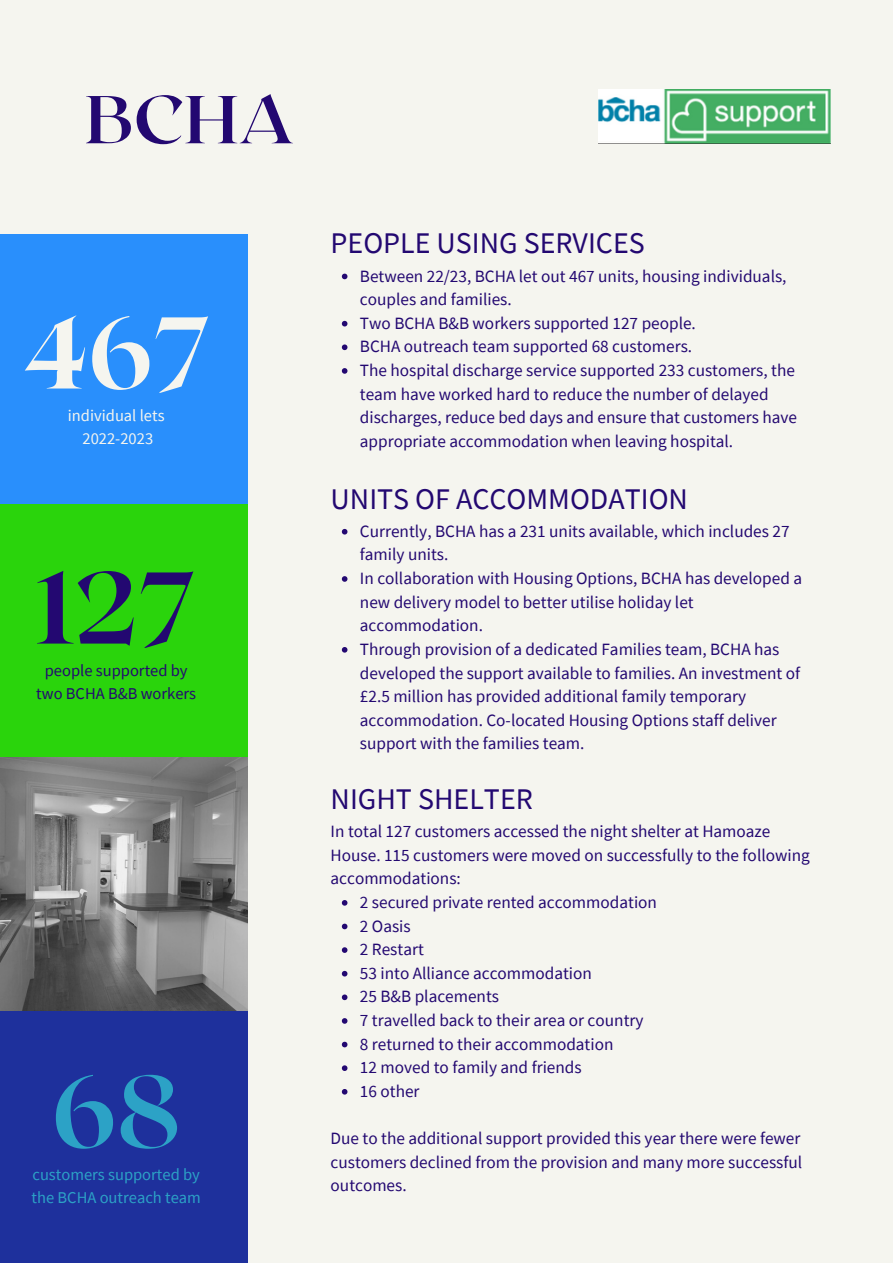
<style>
.page{position:relative;width:893px;height:1264px;background:#fff}
.page>*{position:absolute;margin:0;border:0;box-sizing:border-box;transform-origin:0 0}
.t1{font:800 101.55px "Roxborough CF";color:#230871}
.t2{font:800 101.55px "Roxborough CF";color:#f5f5ef}
.t3{font:800 101.55px "Roxborough CF";color:#2ca2c6}
.t4{font:700 67.5px "Roxborough CF";color:#230871}
.t5{font:30px "Source Sans Pro";color:#230871}
.t6{font:17.25px/23.5px "Source Sans Pro";color:#230871}
.t7{font:16.5px/22.5px "Source Sans Pro";color:#2ca2c6}
.t8{font:16.5px/22.5px "Source Sans Pro";color:#230871;text-align:center}
.t9{font:16.5px "Source Sans Pro";color:#f5f5ef}
</style>
<div class="page">
<div style="left:0;top:0;width:892px;height:1262px;background:#f5f5ef"></div>
<div style="left:0;top:234px;width:247px;height:270px;background:#298ffc"></div>
<div style="left:0;top:1009px;width:247px;height:253px;background:#1e309c"></div>
<div style="left:0;top:505px;width:247px;height:253px;background:#2ad40c"></div>
<img style="left:0;top:757px;width:247px;height:253px">
<img style="left:598px;top:90px;width:232px;height:53px">
<svg style="left:342px;top:274px;width:5px;height:5px"></svg>
<svg style="left:342px;top:321px;width:5px;height:5px"></svg>
<svg style="left:342px;top:344px;width:5px;height:6px"></svg>
<svg style="left:342px;top:368px;width:5px;height:6px"></svg>
<svg style="left:342px;top:529px;width:5px;height:5px"></svg>
<svg style="left:342px;top:576px;width:5px;height:5px"></svg>
<svg style="left:342px;top:647px;width:5px;height:5px"></svg>
<svg style="left:342px;top:900px;width:5px;height:5px"></svg>
<svg style="left:342px;top:923px;width:5px;height:6px"></svg>
<svg style="left:342px;top:947px;width:5px;height:5px"></svg>
<svg style="left:342px;top:970px;width:5px;height:6px"></svg>
<svg style="left:342px;top:994px;width:5px;height:6px"></svg>
<svg style="left:342px;top:1018px;width:5px;height:5px"></svg>
<svg style="left:342px;top:1041px;width:5px;height:6px"></svg>
<svg style="left:342px;top:1065px;width:5px;height:5px"></svg>
<svg style="left:342px;top:1089px;width:5px;height:5px"></svg>
<p class="t4" style="left:85px;top:76px;width:211px">BCHA</p>
<p class="t2" style="left:22px;top:287px;width:189px">467</p>
<p class="t9" style="left:68px;top:405px;width:98px">individual lets</p>
<p class="t9" style="left:83px;top:427px;width:72px">2022-2023</p>
<p class="t1" style="left:37px;top:542px;width:160px">127</p>
<p class="t8" style="left:36px;top:659px;width:161px">people supported by two BCHA B&amp;B workers</p>
<p class="t3" style="left:52px;top:1045px;width:130px">68</p>
<p class="t7" style="left:32px;top:1162px;width:171px">customers supported by the BCHA outreach team</p>
<p class="t5" style="left:330px;top:224px;width:316px">PEOPLE USING SERVICES</p>
<p class="t6" style="left:360px;top:263px;width:428px">Between 22/23, BCHA let out 467 units, housing individuals, couples and families.</p>
<p class="t6" style="left:360px;top:311px;width:337px">Two BCHA B&amp;B workers supported 127 people.</p>
<p class="t6" style="left:360px;top:334px;width:334px">BCHA outreach team supported 68 customers.</p>
<p class="t6" style="left:360px;top:358px;width:438px">The hospital discharge service supported 233 customers, the team have worked hard to reduce the number of delayed discharges, reduce bed days and ensure that customers have appropriate accommodation when leaving hospital.</p>
<p class="t5" style="left:330px;top:479px;width:359px">UNITS OF ACCOMMODATION</p>
<p class="t6" style="left:360px;top:519px;width:431px">Currently, BCHA has a 231 units available, which includes 27 family units.</p>
<p class="t6" style="left:360px;top:566px;width:443px">In collaboration with Housing Options, BCHA has developed a new delivery model to better utilise holiday let accommodation.</p>
<p class="t6" style="left:360px;top:637px;width:442px">Through provision of a dedicated Families team, BCHA has developed the support available to families. An investment of £2.5 million has provided additional family temporary accommodation. Co-located Housing Options staff deliver support with the families team.</p>
<p class="t5" style="left:330px;top:779px;width:204px">NIGHT SHELTER</p>
<p class="t6" style="left:330px;top:819px;width:480px">In total 127 customers accessed the night shelter at Hamoaze<br>House. 115 customers were moved on successfully to the following accommodations:</p>
<p class="t6" style="left:360px;top:890px;width:298px">2 secured private rented accommodation</p>
<p class="t6" style="left:360px;top:913px;width:52px">2 Oasis</p>
<p class="t6" style="left:360px;top:937px;width:65px">2 Restart</p>
<p class="t6" style="left:360px;top:960px;width:233px">53 into Alliance accommodation</p>
<p class="t6" style="left:360px;top:984px;width:141px">25 B&amp;B placements</p>
<p class="t6" style="left:360px;top:1008px;width:285px">7 travelled back to their area or country</p>
<p class="t6" style="left:360px;top:1031px;width:255px">8 returned to their accommodation</p>
<p class="t6" style="left:360px;top:1055px;width:223px">12 moved to family and friends</p>
<p class="t6" style="left:360px;top:1078px;width:61px">16 other</p>
<p class="t6" style="left:330px;top:1126px;width:473px;text-align:justify">Due to the additional support provided this year there were fewer customers declined from the provision and many more successful outcomes.</p>
</div>
